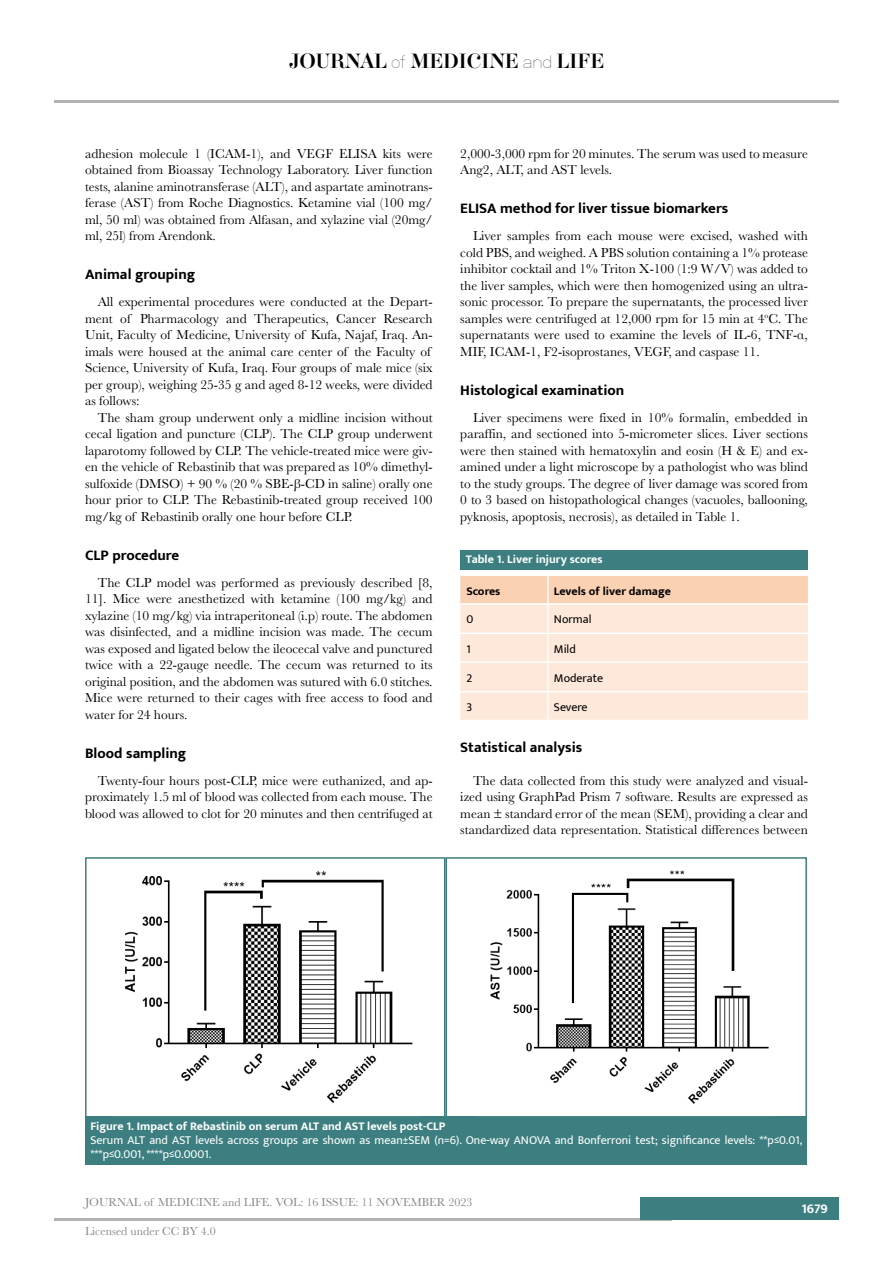
<style>
.page{position:relative;width:893px;height:1263px;background:#fff}
.page>*{position:absolute;margin:0;border:0;box-sizing:border-box;transform-origin:0 0}
.t1{font:18px "Aker Brygge Display";color:#000}
.t2{font:700 15px "Mukta";color:#000}
.t3{font:13.5px/16.5px "Baskerville";color:#000;text-align:justify}
.t4{font:700 13.5px "Mukta";color:#fff}
.t5{font:12px/14.4px "Mukta";color:#fff}
.t6{font:700 12px "Mukta";color:#fff}
.t7{font:12px "Baskerville";color:#878787}
.t8{font:12px "Mukta";color:#000}
.t9{font:700 12px "Mukta";color:#000}
.s1{font-family:"Neubau Grotesk Lei"}
</style>
<div class="page">
<hr style="left:54px;top:100px;width:785px;height:2px;background:#b3b2b2">
<hr style="left:54px;top:1218px;width:618px;height:2px;background:#b3b2b2">
<div style="left:641px;top:1198px;width:198px;height:22px;background:#3d7f80"></div>
<div style="left:460px;top:550px;width:348px;height:19px;background:#3d7f80"></div>
<svg style="left:460px;top:576px;width:348px;height:144px"></svg>
<hr style="left:547px;top:576px;width:2px;height:27px;background:#fff">
<hr style="left:460px;top:603px;width:88px;height:2px;background:#fff">
<hr style="left:548px;top:603px;width:260px;height:2px;background:#fff">
<hr style="left:547px;top:605px;width:2px;height:28px;background:#fff">
<hr style="left:460px;top:633px;width:88px;height:1px;background:#fff">
<hr style="left:548px;top:633px;width:260px;height:1px;background:#fff">
<hr style="left:547px;top:634px;width:2px;height:27px;background:#fff">
<hr style="left:460px;top:661px;width:88px;height:2px;background:#fff">
<hr style="left:548px;top:661px;width:260px;height:2px;background:#fff">
<hr style="left:547px;top:663px;width:2px;height:28px;background:#fff">
<hr style="left:460px;top:691px;width:88px;height:1px;background:#fff">
<hr style="left:548px;top:691px;width:260px;height:1px;background:#fff">
<hr style="left:547px;top:692px;width:2px;height:28px;background:#fff">
<div style="left:85px;top:1116px;width:722px;height:48px;background:#3d7f80"></div>
<img style="left:125px;top:871px;width:288px;height:232px">
<div style="left:85px;top:857px;width:360px;height:260px;border:2px solid #3d7f80"></div>
<img style="left:490px;top:870px;width:279px;height:234px">
<div style="left:445px;top:857px;width:362px;height:260px;border:2px solid #3d7f80"></div>
<h1 class="t1" style="left:289px;top:49px;width:317px">JOURNAL <span class="s1">of</span> MEDICINE <span class="s1">and</span> LIFE</h1>
<p class="t3" style="left:85px;top:145px;width:349px">adhesion molecule 1 (ICAM-1), and VEGF ELISA kits were obtained from Bioassay Technology Laboratory. Liver function tests, alanine aminotransferase (ALT), and aspartate aminotrans&shy;ferase (AST) from Roche Diagnostics. Ketamine vial (100 mg/ ml, 50 ml) was obtained from Alfasan, and xylazine vial (20mg/ ml, 25l) from Arendonk.</p>
<p class="t2" style="left:85px;top:265px;width:112px">Animal grouping</p>
<p class="t3" style="left:85px;top:294px;width:349px;text-align:left;text-indent:13px">All experimental procedures were conducted at the Depart&shy;ment of Pharmacology and Therapeutics, Cancer Research Unit, Faculty of Medicine, University of Kufa, Najaf, Iraq. An&shy;imals were housed at the animal care center of the Faculty of Science, University of Kufa, Iraq. Four groups of male mice (six per group), weighing 25-35 g and aged 8-12 weeks, were divided as follows:</p>
<p class="t3" style="left:85px;top:409px;width:349px;text-indent:13px">The sham group underwent only a midline incision without cecal ligation and puncture (CLP). The CLP group underwent laparotomy followed by CLP. The vehicle-treated mice were giv&shy;en the vehicle of Rebastinib that was prepared as 10% dimethyl&shy;sulfoxide (DMSO) + 90 % (20 % SBE-β-CD in saline) orally one hour prior to CLP. The Rebastinib-treated group received 100 mg/kg of Rebastinib orally one hour before CLP.</p>
<p class="t2" style="left:85px;top:546px;width:96px">CLP procedure</p>
<p class="t3" style="left:85px;top:574px;width:349px;text-indent:13px">The CLP model was performed as previously described [8, 11]. Mice were anesthetized with ketamine (100 mg/kg) and xylazine (10 mg/kg) via intraperitoneal (i.p) route. The abdomen was disinfected, and a midline incision was made. The cecum was exposed and ligated below the ileocecal valve and punctured twice with a 22-gauge needle. The cecum was returned to its original position, and the abdomen was sutured with 6.0 stitches.<br>Mice were returned to their cages with free access to food and water for 24 hours.</p>
<p class="t2" style="left:85px;top:744px;width:103px">Blood sampling</p>
<p class="t3" style="left:85px;top:772px;width:349px;text-indent:13px">Twenty-four hours post-CLP, mice were euthanized, and ap&shy;proximately 1.5 ml of blood was collected from each mouse. The blood was allowed to clot for 20 minutes and then centrifuged at</p>
<p class="t3" style="left:460px;top:145px;width:349px">2,000-3,000 rpm for 20 minutes. The serum was used to measure<br>Ang2, ALT, and AST levels.</p>
<p class="t2" style="left:460px;top:199px;width:270px">ELISA method for liver tissue biomarkers</p>
<p class="t3" style="left:460px;top:228px;width:349px;text-indent:13px">Liver samples from each mouse were excised, washed with cold PBS, and weighed. A PBS solution containing a 1% protease inhibitor cocktail and 1% Triton X-100 (1:9 W/V) was added to the liver samples, which were then homogenized using an ultra&shy;sonic processor. To prepare the supernatants, the processed liver samples were centrifuged at 12,000 rpm for 15 min at 4<sup>o</sup>C. The supernatants were used to examine the levels of IL-6, TNF-α, MIF, ICAM-1, F2-isoprostanes, VEGF, and caspase 11.</p>
<p class="t2" style="left:460px;top:381px;width:166px">Histological examination</p>
<p class="t3" style="left:460px;top:409px;width:349px;text-indent:13px">Liver specimens were fixed in 10% formalin, embedded in paraffin, and sectioned into 5-micrometer slices. Liver sections were then stained with hematoxylin and eosin (H &amp; E) and ex&shy;amined under a light microscope by a pathologist who was blind to the study groups. The degree of liver damage was scored from 0 to 3 based on histopathological changes (vacuoles, ballooning, pyknosis, apoptosis, necrosis), as detailed in Table 1.</p>
<p class="t6" style="left:466px;top:552px;width:139px">Table 1. Liver injury scores</p>
<p class="t9" style="left:466px;top:583px;width:36px">Scores</p>
<p class="t9" style="left:554px;top:583px;width:119px">Levels of liver damage</p>
<p class="t8" style="left:466px;top:612px;width:8px">0</p>
<p class="t8" style="left:554px;top:612px;width:39px">Normal</p>
<p class="t8" style="left:466px;top:642px;width:6px">1</p>
<p class="t8" style="left:554px;top:642px;width:23px">Mild</p>
<p class="t8" style="left:466px;top:671px;width:7px">2</p>
<p class="t8" style="left:554px;top:671px;width:51px">Moderate</p>
<p class="t8" style="left:466px;top:700px;width:7px">3</p>
<p class="t8" style="left:554px;top:700px;width:35px">Severe</p>
<p class="t2" style="left:460px;top:738px;width:124px">Statistical analysis</p>
<p class="t3" style="left:460px;top:772px;width:349px;text-indent:13px">The data collected from this study were analyzed and visual&shy;ized using GraphPad Prism 7 software. Results are expressed as mean ± standard error of the mean (SEM), providing a clear and standardized data representation. Statistical differences between</p>
<p class="t6" style="left:90px;top:1118px;width:357px">Figure 1. Impact of Rebastinib on serum ALT and AST levels post-CLP</p>
<p class="t5" style="left:90px;top:1132px;width:713px">Serum ALT and AST levels across groups are shown as mean±SEM (n=6). One-way ANOVA and Bonferroni test; significance levels: **p≤0.01, ***p≤0.001, ****p≤0.0001.</p>
<p class="t7" style="left:85px;top:1195px;width:389px">JOURNAL of MEDICINE and LIFE. VOL: 16 ISSUE: 11 NOVEMBER 2023</p>
<p class="t7" style="left:85px;top:1223px;width:132px">Licensed under CC BY 4.0</p>
<p class="t4" style="left:801px;top:1200px;width:28px">1679</p>
</div>
